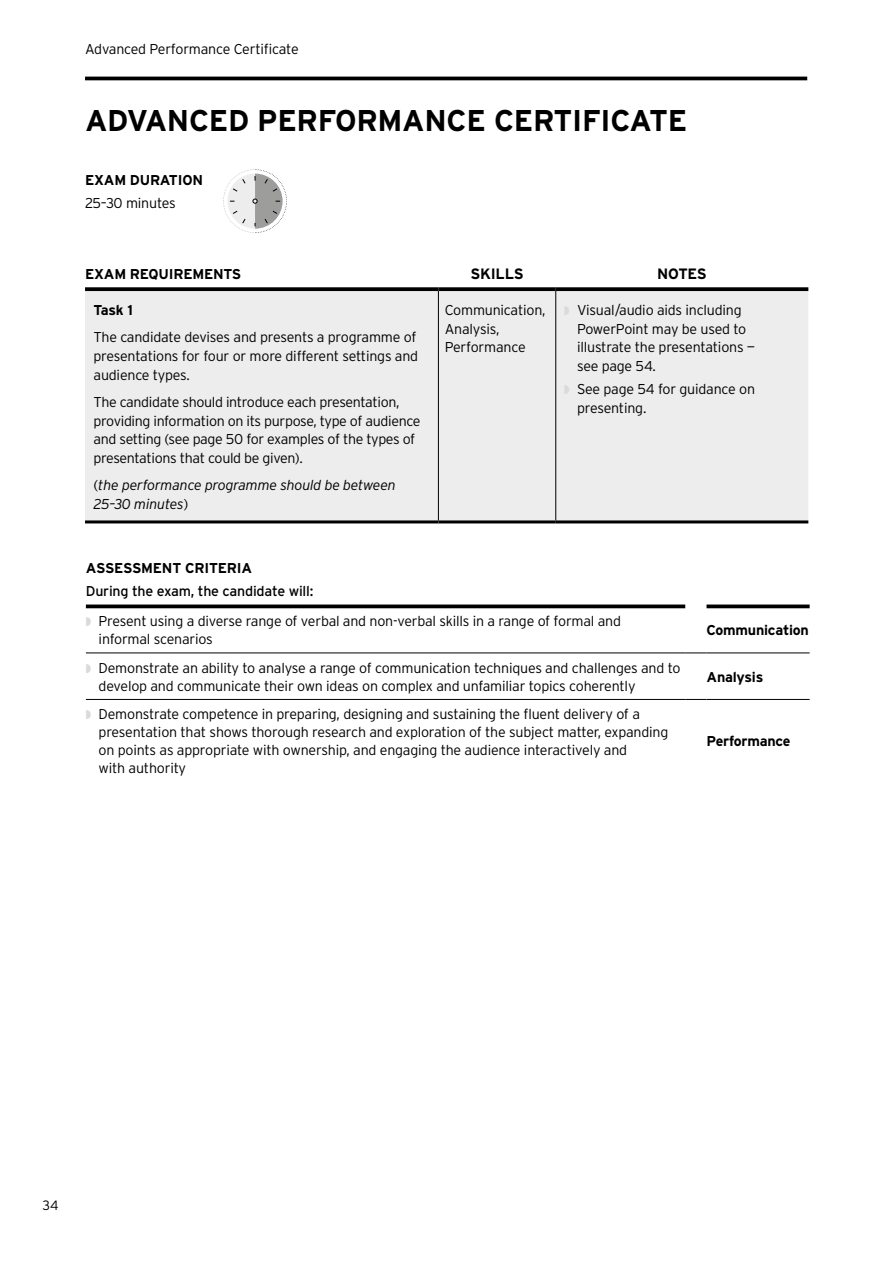
<style>
.page{position:relative;width:893px;height:1263px;background:#fff}
.page>*{position:absolute;margin:0;border:0;box-sizing:border-box;transform-origin:0 0}
.t1{font:700 30px "Interstate";letter-spacing:-.01em;color:#000}
.t2{font:700 15px "Interstate";letter-spacing:-.015em;color:#000}
.t3{font:300 14.25px/18.8px "Interstate";letter-spacing:-.015em;color:#000}
.t4{font:700 14.25px "Interstate";letter-spacing:-.015em;color:#000}
.t5{font:italic 300 14.25px/18.8px "Interstate";letter-spacing:-.015em;color:#000}
.t6{font:300 13.5px "Interstate";color:#000}
.s1{font-style:normal}
.s2{color:#dadada}
.s3{font-weight:400}
</style>
<div class="page">
<div style="left:85px;top:291px;width:723px;height:229px;background:#ededed"></div>
<hr style="left:438px;top:291px;width:1px;height:229px;background:#000">
<hr style="left:555px;top:291px;width:1px;height:229px;background:#000">
<svg style="left:438px;top:287px;width:118px;height:4px"></svg>
<svg style="left:556px;top:287px;width:252px;height:4px"></svg>
<svg style="left:85px;top:287px;width:353px;height:4px"></svg>
<hr style="left:85px;top:520px;width:353px;height:3px;background:#000">
<hr style="left:438px;top:520px;width:118px;height:3px;background:#000">
<hr style="left:556px;top:520px;width:252px;height:3px;background:#000">
<hr style="left:85px;top:77px;width:722px;height:3px;background:#000">
<svg style="left:223px;top:169px;width:64px;height:64px"></svg>
<hr style="left:86px;top:652px;width:599px;height:1px;background:#000">
<svg style="left:706px;top:604px;width:104px;height:4px"></svg>
<svg style="left:86px;top:604px;width:599px;height:4px;fill:#000"></svg>
<svg style="left:685px;top:652px;width:21px;height:1px"></svg>
<hr style="left:706px;top:652px;width:104px;height:1px;background:#000">
<svg style="left:685px;top:699px;width:21px;height:1px"></svg>
<hr style="left:706px;top:699px;width:104px;height:1px;background:#000">
<hr style="left:86px;top:699px;width:599px;height:1px;background:#000">
<p class="t3" style="left:85px;top:40px;width:215px">Advanced Performance Certificate</p>
<h1 class="t1" style="left:85px;top:103px;width:604px">ADVANCED PERFORMANCE CERTIFICATE</h1>
<p class="t4" style="left:85px;top:172px;width:120px">EXAM DURATION</p>
<p class="t3" style="left:85px;top:193px;width:92px">25–30 minutes</p>
<p class="t4" style="left:85px;top:266px;width:158px">EXAM REQUIREMENTS</p>
<p class="t2" style="left:470px;top:265px;width:55px">SKILLS</p>
<p class="t2" style="left:657px;top:265px;width:51px">NOTES</p>
<p class="t4" style="left:94px;top:302px;width:41px">Task 1</p>
<p class="t3" style="left:94px;top:328px;width:326px">The candidate devises and presents a programme of presentations for four or more different settings and audience types.</p>
<p class="t3" style="left:94px;top:392px;width:329px">The candidate should introduce each presentation, providing information on its purpose, type of audience and setting (see page 50 for examples of the types of presentations that could be given).</p>
<p class="t5" style="left:94px;top:476px;width:304px"><span class="s1">(</span>the performance programme should be between<br>25–30 minutes<span class="s1">)</span></p>
<p class="t3" style="left:445px;top:300px;width:102px">Communication,<br>Analysis,<br>Performance</p>
<p class="t3" style="left:577px;top:300px;width:180px;text-indent:-13px"><span class="s2">◗</span> Visual/audio aids including<br>PowerPoint may be used to illustrate the presentations — see page 54.</p>
<p class="t3" style="left:577px;top:380px;width:180px;text-indent:-13px"><span class="s2">◗</span> See page 54 for guidance on presenting.</p>
<p class="t4" style="left:86px;top:560px;width:168px">ASSESSMENT CRITERIA</p>
<p class="t3" style="left:86px;top:575px;width:537px;line-height:30.6px"><span class="s3">During the exam, the candidate will:<br></span><span class="s2">◗</span> Present using a diverse range of verbal and non-verbal skills in a range of formal and</p>
<p class="t3" style="left:99px;top:630px;width:116px">informal scenarios</p>
<p class="t4" style="left:706px;top:622px;width:104px">Communication</p>
<p class="t3" style="left:99px;top:659px;width:583px;line-height:18px;text-indent:-13px"><span class="s2">◗</span> Demonstrate an ability to analyse a range of communication techniques and challenges and to develop and communicate their own ideas on complex and unfamiliar topics coherently</p>
<p class="t4" style="left:706px;top:669px;width:58px">Analysis</p>
<p class="t3" style="left:99px;top:705px;width:571px;line-height:18px;text-indent:-13px"><span class="s2">◗</span> Demonstrate competence in preparing, designing and sustaining the fluent delivery of a presentation that shows thorough research and exploration of the subject matter, expanding on points as appropriate with ownership, and engaging the audience interactively and<br>with authority</p>
<p class="t4" style="left:706px;top:733px;width:85px">Performance</p>
<p class="t6" style="left:43px;top:1198px;width:18px">34</p>
</div>
